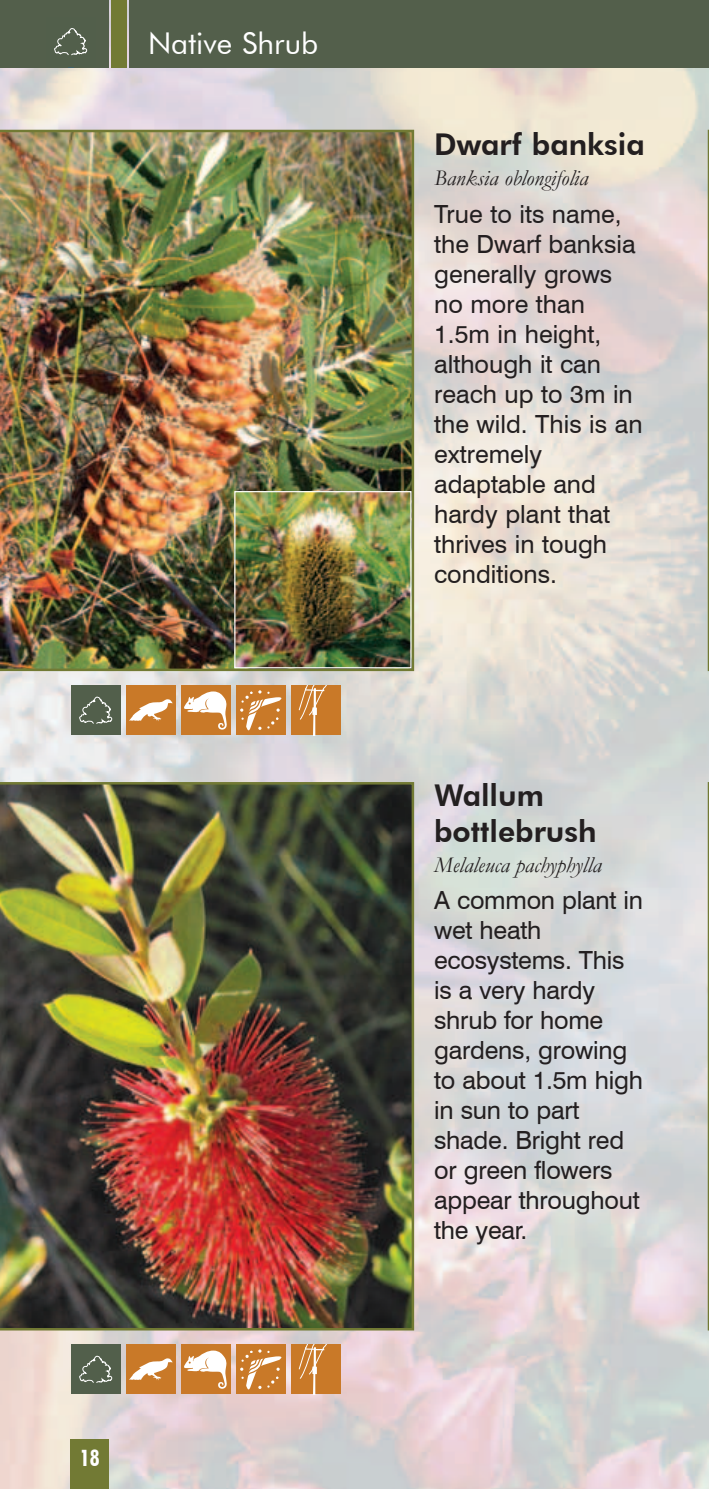
<style>
.page{position:relative;width:709px;height:1489px;background:#fff}
.page>*{position:absolute;margin:0;border:0;box-sizing:border-box;transform-origin:0 0}
.t1{font:800 30px/36px "Futura BT";color:#231f20}
.t2{font:30px "Futura BT";color:#fff}
.t3{font:25px/30px "Swiss 721 BT";color:#231f20}
.t4{font:italic 22.5px "Garamond";color:#231f20}
.t5{font:700 condensed 22.5px "Futura BT";color:#fff}
</style>
<div class="page">
<img style="left:0;top:0;width:708px;height:1488px">
<div style="left:130px;top:0;width:579px;height:68px;background:#535f4b"></div>
<div style="left:0;top:0;width:109px;height:68px;background:#535f4b"></div>
<div style="left:111px;top:0;width:16px;height:68px;background:#727a34"></div>
<div style="left:71px;top:1439px;width:38px;height:49px;background:#727a34"></div>
<svg style="left:54px;top:28px;width:33px;height:28px"></svg>
<hr style="left:708px;top:0;width:1px;height:1488px;background:#fff">
<svg style="left:707px;top:130px;width:2px;height:541px"></svg>
<img style="left:0;top:782px;width:414px;height:548px">
<img style="left:0;top:130px;width:414px;height:541px">
<svg style="left:707px;top:782px;width:2px;height:548px"></svg>
<img style="left:236px;top:493px;width:173px;height:173px">
<div style="left:234px;top:491px;width:177px;height:177px;border:1px solid #fff"></div>
<div style="left:71px;top:685px;width:49px;height:50px;background:#525f4b"></div>
<svg style="left:79px;top:696px;width:34px;height:28px"></svg>
<div style="left:126px;top:685px;width:49px;height:50px;background:#c97928"></div>
<svg style="left:129px;top:699px;width:44px;height:22px"></svg>
<div style="left:181px;top:685px;width:49px;height:50px;background:#c97928"></div>
<svg style="left:184px;top:691px;width:43px;height:39px"></svg>
<div style="left:236px;top:685px;width:49px;height:50px;background:#c97928"></div>
<svg style="left:240px;top:690px;width:42px;height:41px"></svg>
<div style="left:291px;top:685px;width:49px;height:50px;background:#c97928"></div>
<svg style="left:298px;top:685px;width:29px;height:50px"></svg>
<div style="left:71px;top:1344px;width:49px;height:50px;background:#525f4b"></div>
<svg style="left:79px;top:1355px;width:34px;height:28px"></svg>
<div style="left:126px;top:1344px;width:49px;height:50px;background:#c97928"></div>
<svg style="left:129px;top:1358px;width:44px;height:22px"></svg>
<div style="left:181px;top:1344px;width:49px;height:50px;background:#c97928"></div>
<svg style="left:184px;top:1350px;width:43px;height:39px"></svg>
<div style="left:236px;top:1344px;width:49px;height:50px;background:#c97928"></div>
<svg style="left:240px;top:1349px;width:42px;height:41px"></svg>
<div style="left:291px;top:1344px;width:49px;height:50px;background:#c97928"></div>
<svg style="left:298px;top:1344px;width:29px;height:50px"></svg>
<p class="t2" style="left:148px;top:25px;width:172px">Native Shrub</p>
<p class="t5" style="left:80px;top:1444px;width:21px">18</p>
<p class="t1" style="left:434px;top:126px;width:212px">Dwarf banksia</p>
<p class="t4" style="left:434px;top:163px;width:156px">Banksia oblongifolia</p>
<p class="t3" style="left:434px;top:198px;width:210px">True to its name, the Dwarf banksia generally grows no more than<br>1.5m in height, although it can reach up to 3m in the wild. This is an extremely adaptable and hardy plant that thrives in tough conditions.</p>
<p class="t1" style="left:434px;top:777px;width:164px">Wallum bottlebrush</p>
<p class="t4" style="left:434px;top:849px;width:169px">Melaleuca pachyphylla</p>
<p class="t3" style="left:434px;top:884px;width:210px">A common plant in wet heath ecosystems. This is a very hardy shrub for home gardens, growing to about 1.5m high in sun to part shade. Bright red or green flowers appear throughout the year.</p>
</div>
